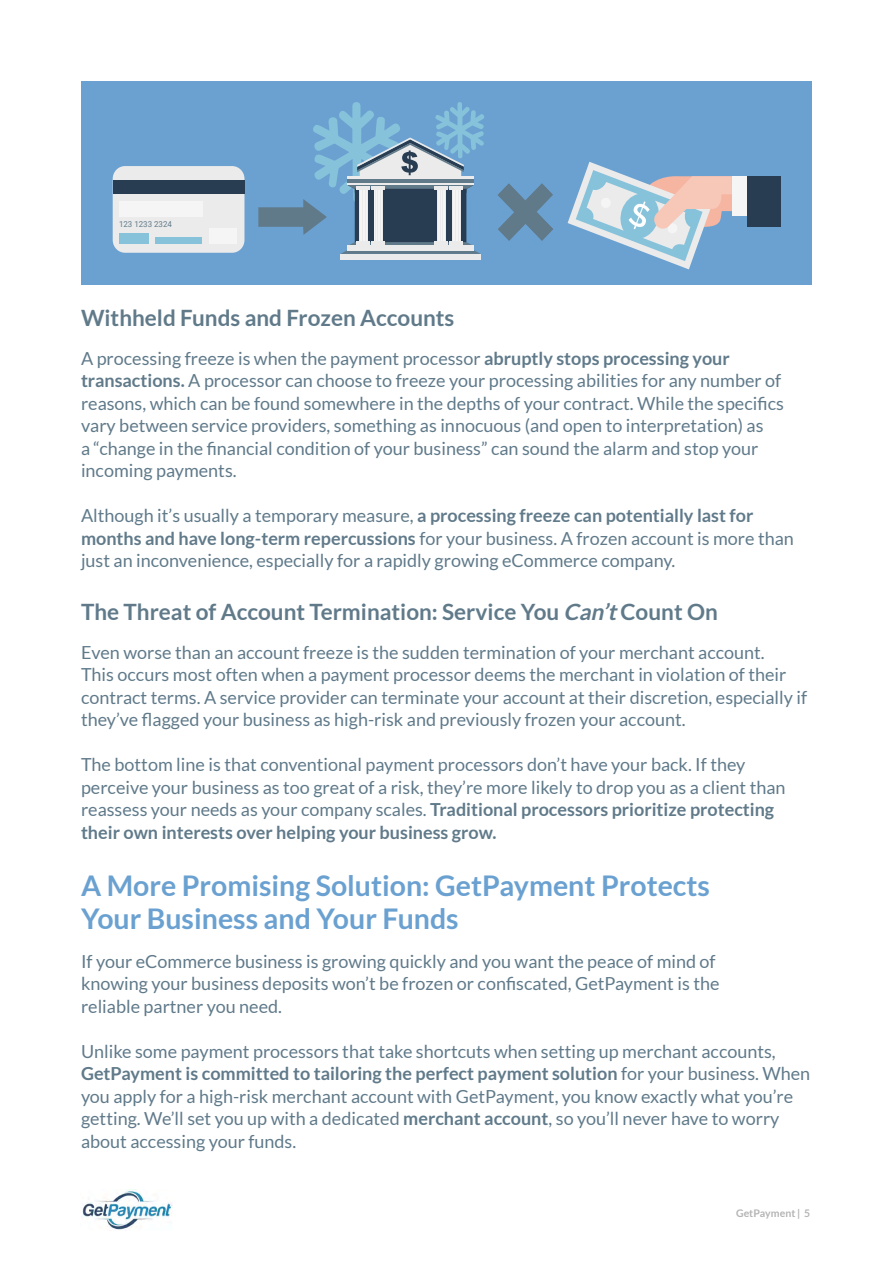
<style>
.page{position:relative;width:893px;height:1263px;background:#fff}
.page>*{position:absolute;margin:0;border:0;box-sizing:border-box;transform-origin:0 0}
.t1{font:700 28.5px/33px "Lato";color:#6aa1d1}
.t2{font:700 22.5px "Lato";color:#607a8a}
.t3{font:18px/22.5px "Lato";color:#607a8a}
.t4{font:700 10.5px "Lato";color:#b4b4b4}
.t5{font:8.25px "Roboto";color:#617a8a;scale:.96 1}
.s1{font-weight:700}
.s2{font-style:italic}
</style>
<div class="page">
<img style="left:82px;top:1189px;width:91px;height:41px">
<div style="left:81px;top:81px;width:731px;height:203px;background:#6aa1d1"></div>
<div style="left:113px;top:166px;width:131px;height:87px;background:#ebebeb;border-radius:13px"></div>
<div style="left:113px;top:180px;width:131px;height:13px;background:#293d52"></div>
<div style="left:119px;top:202px;width:83px;height:15px;background:#f5f5f5"></div>
<div style="left:209px;top:228px;width:28px;height:15px;background:#f5f5f5"></div>
<div style="left:156px;top:237px;width:46px;height:6px;background:#87c2db"></div>
<div style="left:119px;top:233px;width:30px;height:10px;background:#87c2db"></div>
<div style="left:340px;top:254px;width:141px;height:6px;background:#ebebeb"></div>
<div style="left:355px;top:184px;width:111px;height:63px;background:#293d52"></div>
<div style="left:359px;top:189px;width:9px;height:54px;background:#ebebeb"></div>
<hr style="left:366px;top:189px;width:1px;height:54px;background:#f5f5f5">
<hr style="left:364px;top:189px;width:1px;height:54px;background:#f5f5f5">
<hr style="left:363px;top:189px;width:1px;height:54px;background:#f5f5f5">
<hr style="left:361px;top:189px;width:1px;height:54px;background:#f5f5f5">
<hr style="left:360px;top:189px;width:1px;height:54px;background:#f5f5f5">
<div style="left:374px;top:189px;width:8px;height:54px;background:#ebebeb"></div>
<hr style="left:381px;top:189px;width:1px;height:54px;background:#f5f5f5">
<hr style="left:379px;top:189px;width:1px;height:54px;background:#f5f5f5">
<hr style="left:378px;top:189px;width:1px;height:54px;background:#f5f5f5">
<hr style="left:376px;top:189px;width:1px;height:54px;background:#f5f5f5">
<hr style="left:374px;top:189px;width:1px;height:54px;background:#f5f5f5">
<div style="left:437px;top:189px;width:9px;height:54px;background:#ebebeb"></div>
<hr style="left:444px;top:189px;width:1px;height:54px;background:#f5f5f5">
<hr style="left:443px;top:189px;width:1px;height:54px;background:#f5f5f5">
<hr style="left:441px;top:189px;width:1px;height:54px;background:#f5f5f5">
<hr style="left:439px;top:189px;width:1px;height:54px;background:#f5f5f5">
<hr style="left:438px;top:189px;width:1px;height:54px;background:#f5f5f5">
<div style="left:452px;top:189px;width:9px;height:54px;background:#ebebeb"></div>
<hr style="left:459px;top:189px;width:1px;height:54px;background:#f5f5f5">
<hr style="left:457px;top:189px;width:1px;height:54px;background:#f5f5f5">
<hr style="left:456px;top:189px;width:1px;height:54px;background:#f5f5f5">
<hr style="left:454px;top:189px;width:1px;height:54px;background:#f5f5f5">
<hr style="left:453px;top:189px;width:1px;height:54px;background:#f5f5f5">
<svg style="left:341px;top:241px;width:140px;height:13px"></svg>
<div style="left:348px;top:246px;width:126px;height:5px;background:#ebebeb"></div>
<svg style="left:258px;top:102px;width:226px;height:133px"></svg>
<svg style="left:498px;top:183px;width:55px;height:58px"></svg>
<div style="left:732px;top:176px;width:33px;height:40px;background:#f5f5f5"></div>
<div style="left:747px;top:176px;width:33px;height:51px;background:#293d52"></div>
<svg style="left:568px;top:162px;width:164px;height:107px"></svg>
<p class="t5" style="left:119px;top:219px;width:57px">123 1233 2324</p>
<p class="t2" style="left:81px;top:305px;width:375px">Withheld Funds and Frozen Accounts</p>
<p class="t3" style="left:81px;top:347px;width:704px">A processing freeze is when the payment processor <span class="s1">abruptly stops processing your transactions.</span> A processor can choose to freeze your processing abilities for any number of reasons, which can be found somewhere in the depths of your contract. While the specifics vary between service providers, something as innocuous (and open to interpretation) as<br>a “change in the financial condition of your business” can sound the alarm and stop your incoming payments.</p>
<p class="t3" style="left:81px;top:504px;width:714px">Although it’s usually a temporary measure, <span class="s1">a processing freeze can potentially last for months and have long-term repercussions</span> for your business. A frozen account is more than just an inconvenience, especially for a rapidly growing eCommerce company.</p>
<p class="t2" style="left:81px;top:599px;width:638px">The Threat of Account Termination: Service You <span class="s2">Can’t</span>Count On</p>
<p class="t3" style="left:81px;top:641px;width:728px">Even worse than an account freeze is the sudden termination of your merchant account.<br>This occurs most often when a payment processor deems the merchant in violation of their contract terms. A service provider can terminate your account at their discretion, especially if they’ve flagged your business as high-risk and previously frozen your account.</p>
<p class="t3" style="left:81px;top:753px;width:706px">The bottom line is that conventional payment processors don’t have your back. If they perceive your business as too great of a risk, they’re more likely to drop you as a client than reassess your needs as your company scales. <span class="s1">Traditional processors prioritize protecting their own interests over helping your business grow.</span></p>
<h1 class="t1" style="left:81px;top:869px;width:630px">A More Promising Solution: GetPayment Protects<br>Your Business and Your Funds</h1>
<p class="t3" style="left:81px;top:950px;width:640px">If your eCommerce business is growing quickly and you want the peace of mind of knowing your business deposits won’t be frozen or confiscated, GetPayment is the reliable partner you need.</p>
<p class="t3" style="left:81px;top:1040px;width:731px">Unlike some payment processors that take shortcuts when setting up merchant accounts, <span class="s1">GetPayment is committed to tailoring the perfect payment solution</span> for your business. When you apply for a high-risk merchant account with GetPayment, you know exactly what you’re getting. We’ll set you up with a dedicated <span class="s1">merchant account</span>, so you’ll never have to worry about accessing your funds.</p>
<p class="t4" style="left:736px;top:1207px;width:76px">GetPayment | 5</p>
</div>
